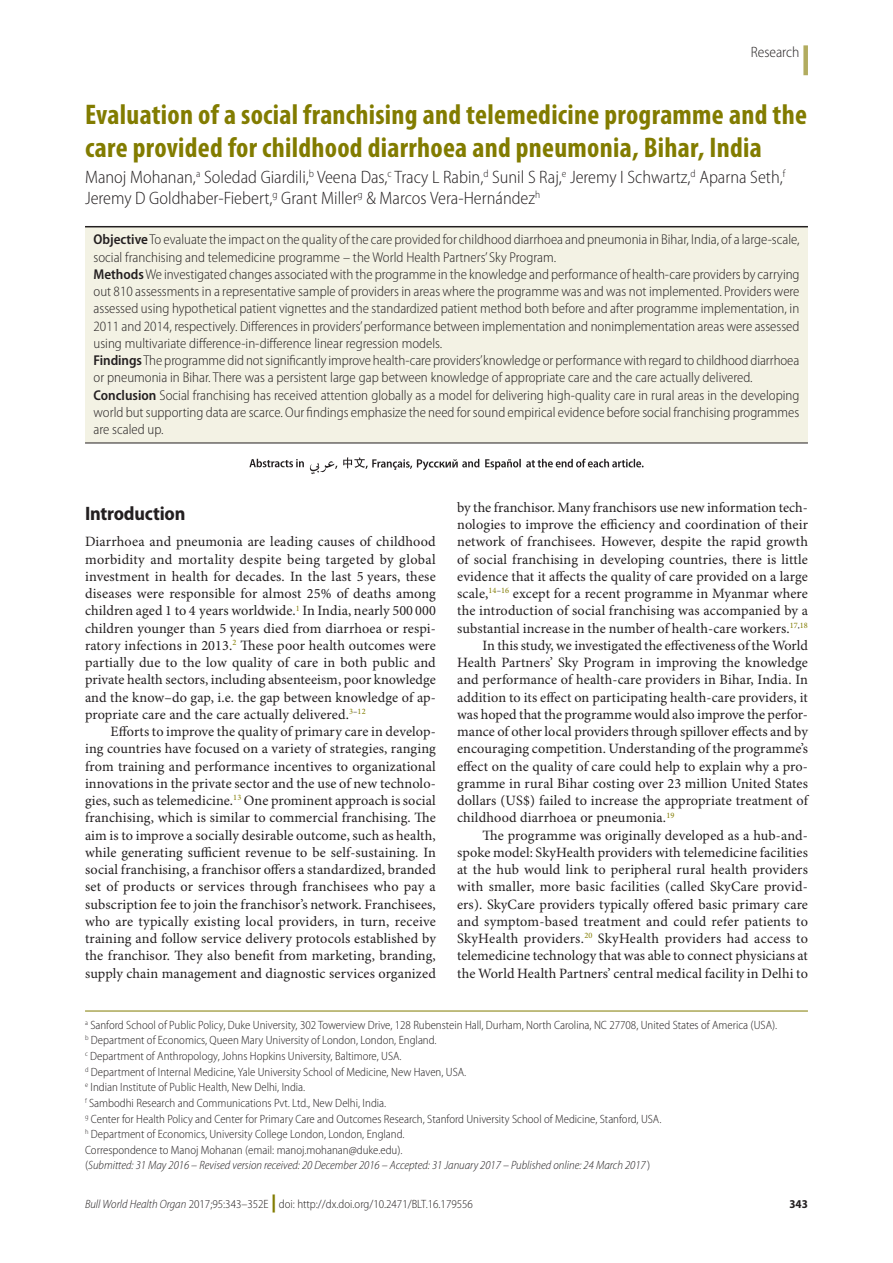
<style>
.page{position:relative;width:893px;height:1263px;background:#fff}
.page>*{position:absolute;margin:0;border:0;box-sizing:border-box;transform-origin:0 0}
.t1{font:700 condensed 28.5px/33.8px "Myriad Pro";letter-spacing:.01em;color:#827c00}
.t2{font:700 semi-condensed 19.5px "Myriad Pro";letter-spacing:-.01em;color:#231f20}
.t3{font:300 semi-condensed 18px/21px "Myriad Pro";color:#231f20}
.t4{font:300 semi-condensed 15px "Myriad Pro";color:#231f20}
.t5{font:14.25px/17.2px "Minion Pro";letter-spacing:.005em;color:#231f20;text-align:justify}
.t6{font:300 semi-condensed 14.25px/17.2px "Myriad Pro";color:#231f20}
.t7{font:300 semi-condensed 12px/15.6px "Myriad Pro";color:#231f20}
.t8{font:700 semi-condensed 12px "Myriad Pro";color:#231f20}
.s1{font-weight:600}
.s2{font-style:italic}
.s3{font-weight:900;font-stretch:normal;font-size:18px;color:#827c00}
</style>
<div class="page">
<div style="left:803px;top:45px;width:5px;height:30px;background:#b2ac5f"></div>
<div style="left:85px;top:226px;width:723px;height:217px;background:#f3f2e4"></div>
<hr style="left:85px;top:1011px;width:723px;height:1px;background:#827c00">
<hr style="left:85px;top:226px;width:723px;height:1px;background:#231f20">
<hr style="left:85px;top:443px;width:723px;height:1px;background:#231f20">
<svg style="left:310px;top:457px;width:334px;height:17px"></svg>
<svg style="left:249px;top:459px;width:55px;height:8px"></svg>
<p class="t4" style="left:751px;top:44px;width:50px">Research</p>
<h1 class="t1" style="left:85px;top:98px;width:723px">Evaluation of a social franchising and telemedicine programme and the care provided for childhood diarrhoea and pneumonia, Bihar, India</h1>
<p class="t3" style="left:85px;top:167px;width:702px">Manoj Mohanan,<sup>a</sup> Soledad Giardili,<sup>b</sup> Veena Das,<sup>c</sup> Tracy L Rabin,<sup>d</sup> Sunil S Raj,<sup>e</sup> Jeremy I Schwartz,<sup>d</sup> Aparna Seth,<sup>f<br></sup>Jeremy D Goldhaber-Fiebert,<sup>g</sup> Grant Miller<sup>g</sup> &amp; Marcos Vera-Hernández<sup>h</sup></p>
<p class="t6" style="left:94px;top:231px;width:708px"><span class="s1">Objective</span> To evaluate the impact on the quality of the care provided for childhood diarrhoea and pneumonia in Bihar, India, of a large-scale, social franchising and telemedicine programme – the World Health Partners’ Sky Program.<br><span class="s1">Methods</span> We investigated changes associated with the programme in the knowledge and performance of health-care providers by carrying out 810 assessments in a representative sample of providers in areas where the programme was and was not implemented. Providers were assessed using hypothetical patient vignettes and the standardized patient method both before and after programme implementation, in 2011 and 2014, respectively. Differences in providers’ performance between implementation and nonimplementation areas were assessed using multivariate difference-in-difference linear regression models.<br><span class="s1">Findings</span> The programme did not significantly improve health-care providers’knowledge or performance with regard to childhood diarrhoea or pneumonia in Bihar. There was a persistent large gap between knowledge of appropriate care and the care actually delivered.<br><span class="s1">Conclusion</span> Social franchising has received attention globally as a model for delivering high-quality care in rural areas in the developing world but supporting data are scarce. Our findings emphasize the need for sound empirical evidence before social franchising programmes are scaled up.</p>
<h2 class="t2" style="left:85px;top:503px;width:102px">Introduction</h2>
<p class="t5" style="left:85px;top:534px;width:352px">Diarrhoea and pneumonia are leading causes of childhood morbidity and mortality despite being targeted by global investment in health for decades. In the last 5 years, these diseases were responsible for almost 25% of deaths among children aged 1 to 4 years worldwide.<sup>1</sup> In India, nearly 500 000 children younger than 5 years died from diarrhoea or respi&shy;ratory infections in 2013.<sup>2</sup> These poor health outcomes were partially due to the low quality of care in both public and private health sectors, including absenteeism, poor knowledge and the know–do gap, i.e. the gap between knowledge of ap&shy;propriate care and the care actually delivered.<sup>3</sup><sup>–</sup><sup>12</sup></p>
<p class="t5" style="left:85px;top:723px;width:352px;text-indent:26px">Efforts to improve the quality of primary care in develop&shy;ing countries have focused on a variety of strategies, ranging from training and performance incentives to organizational innovations in the private sector and the use of new technolo&shy;gies, such as telemedicine.<sup>13</sup> One prominent approach is social franchising, which is similar to commercial franchising. The aim is to improve a socially desirable outcome, such as health, while generating sufficient revenue to be self-sustaining. In social franchising, a franchisor offers a standardized, branded set of products or services through franchisees who pay a subscription fee to join the franchisor’s network. Franchisees, who are typically existing local providers, in turn, receive training and follow service delivery protocols established by the franchisor. They also benefit from marketing, branding, supply chain management and diagnostic services organized</p>
<p class="t5" style="left:457px;top:499px;width:352px">by the franchisor. Many franchisors use new information tech-</p>
<p class="t5" style="left:457px;top:516px;width:352px">nologies to improve the efficiency and coordination of their</p>
<p class="t5" style="left:457px;top:534px;width:352px">network of franchisees. However, despite the rapid growth</p>
<p class="t5" style="left:457px;top:551px;width:352px">of social franchising in developing countries, there is little</p>
<p class="t5" style="left:457px;top:568px;width:352px">evidence that it affects the quality of care provided on a large</p>
<p class="t5" style="left:457px;top:585px;width:352px">scale,<sup>14</sup><sup>–</sup><sup>16</sup> except for a recent programme in Myanmar where</p>
<p class="t5" style="left:457px;top:603px;width:352px">the introduction of social franchising was accompanied by a</p>
<p class="t5" style="left:457px;top:620px;width:352px">substantial increase in the number of health-care workers.<sup>17</sup><sup>,</sup><sup>18</sup></p>
<p class="t5" style="left:483px;top:637px;width:327px">In this study, we investigated the effectiveness of the World</p>
<p class="t5" style="left:457px;top:654px;width:352px">Health Partners’ Sky Program in improving the knowledge</p>
<p class="t5" style="left:457px;top:672px;width:352px">and performance of health-care providers in Bihar, India. In</p>
<p class="t5" style="left:457px;top:689px;width:352px">addition to its effect on participating health-care providers, it</p>
<p class="t5" style="left:457px;top:706px;width:352px">was hoped that the programme would also improve the perfor-</p>
<p class="t5" style="left:457px;top:723px;width:352px">mance of other local providers through spillover effects and by</p>
<p class="t5" style="left:457px;top:741px;width:352px">encouraging competition. Understanding of the programme’s</p>
<p class="t5" style="left:457px;top:758px;width:352px">effect on the quality of care could help to explain why a pro-</p>
<p class="t5" style="left:457px;top:775px;width:352px">gramme in rural Bihar costing over 23 million United States</p>
<p class="t5" style="left:457px;top:792px;width:352px">dollars (US$) failed to increase the appropriate treatment of</p>
<p class="t5" style="left:457px;top:810px;width:219px">childhood diarrhoea or pneumonia.<sup>19</sup></p>
<p class="t5" style="left:483px;top:827px;width:327px">The programme was originally developed as a hub-and-</p>
<p class="t5" style="left:457px;top:844px;width:352px">spoke model: SkyHealth providers with telemedicine facilities</p>
<p class="t5" style="left:457px;top:861px;width:352px">at the hub would link to peripheral rural health providers</p>
<p class="t5" style="left:457px;top:879px;width:352px">with smaller, more basic facilities (called SkyCare provid-</p>
<p class="t5" style="left:457px;top:896px;width:352px">ers). SkyCare providers typically offered basic primary care</p>
<p class="t5" style="left:457px;top:913px;width:352px">and symptom-based treatment and could refer patients to</p>
<p class="t5" style="left:457px;top:930px;width:352px">SkyHealth providers.<sup>20</sup> SkyHealth providers had access to</p>
<p class="t5" style="left:457px;top:948px;width:352px">telemedicine technology that was able to connect physicians at</p>
<p class="t5" style="left:457px;top:965px;width:352px">the World Health Partners’ central medical facility in Delhi to</p>
<p class="t7" style="left:85px;top:1017px;width:694px"><sup>a</sup> Sanford School of Public Policy, Duke University, 302 Towerview Drive, 128 Rubenstein Hall, Durham, North Carolina, NC 27708, United States of America (USA). <sup>b</sup> Department of Economics, Queen Mary University of London, London, England.<br><sup>c</sup> Department of Anthropology, Johns Hopkins University, Baltimore, USA.<br><sup>d</sup> Department of Internal Medicine, Yale University School of Medicine, New Haven, USA.<br><sup>e</sup> Indian Institute of Public Health, New Delhi, India.<br><sup>f</sup> Sambodhi Research and Communications Pvt. Ltd., New Delhi, India.<br><sup>g</sup> Center for Health Policy and Center for Primary Care and Outcomes Research, Stanford University School of Medicine, Stanford, USA.<br><sup>h</sup> Department of Economics, University College London, London, England.<br>Correspondence to Manoj Mohanan (email: manoj.mohanan@duke.edu).<br>(<span class="s2">Submitted: 31 May 2016 – Revised version received: 20 December 2016 – Accepted: 31 January 2017 – Published online: 24 March 2017</span> )</p>
<p class="t7" style="left:85px;top:1197px;width:389px"><span class="s2">Bull World Health Organ</span> 2017;95:343–352E <span class="s3">|</span> doi: http://dx.doi.org/10.2471/BLT.16.179556</p>
<p class="t8" style="left:789px;top:1197px;width:20px">343</p>
</div>
